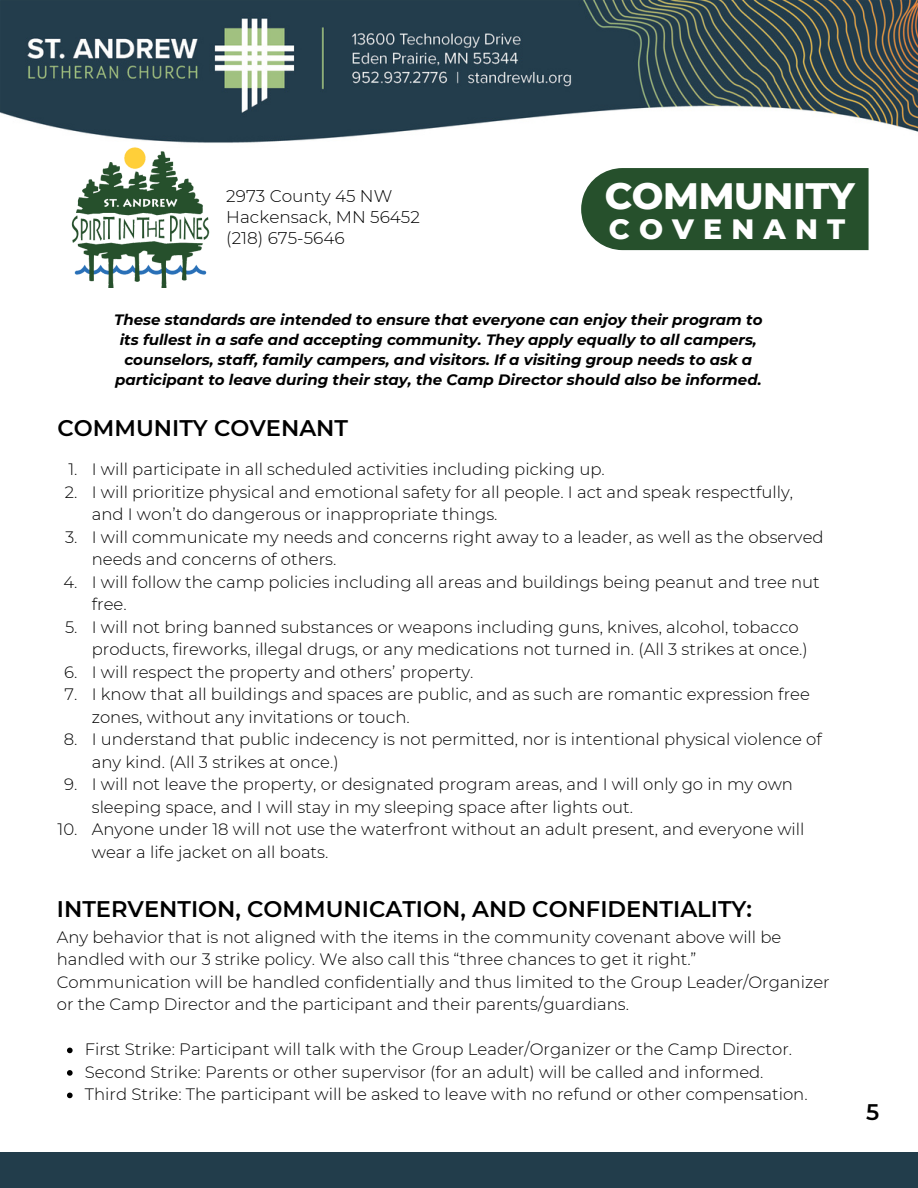
<style>
.page{position:relative;width:918px;height:1188px;background:#fff}
.page>*{position:absolute;margin:0;border:0;box-sizing:border-box;transform-origin:0 0}
.t1{font:800 37.5px "Montserrat";letter-spacing:-.01em;color:#fff}
.t2{font:800 28.5px "Montserrat";letter-spacing:.32em;color:#fff}
.t3{font:600 22.5px "Montserrat";color:#000}
.t4{font:300 16.95px "Montserrat";color:#000}
.t5{font:300 16.5px/22.5px "Montserrat";color:#000}
.t6{font:italic 700 15px/20.2px "Montserrat";color:#000;text-align:center}
</style>
<div class="page">
<div style="left:0;top:1153px;width:918px;height:35px;background:#223d4b"></div>
<img style="left:0;top:0;width:918px;height:143px">
<img style="left:57px;top:140px;width:167px;height:148px">
<div style="left:581px;top:168px;width:288px;height:82px;background:#26502c"></div>
<svg style="left:67px;top:1048px;width:6px;height:5px"></svg>
<svg style="left:67px;top:1070px;width:6px;height:6px"></svg>
<svg style="left:67px;top:1093px;width:6px;height:5px"></svg>
<p class="t4" style="left:226px;top:185px;width:167px">2973 County 45 NW</p>
<p class="t4" style="left:226px;top:207px;width:195px">Hackensack, MN 56452</p>
<p class="t4" style="left:226px;top:228px;width:120px">(218) 675-5646</p>
<p class="t1" style="left:605px;top:173px;width:252px">COMMUNITY</p>
<p class="t2" style="left:609px;top:211px;width:238px">COVENANT</p>
<p class="t6" style="left:114px;top:309px;width:650px">These standards are intended to ensure that everyone can enjoy their program to its fullest in a safe and accepting community. They apply equally to all campers, counselors, staff, family campers, and visitors. If a visiting group needs to ask a participant to leave during their stay, the Camp Director should also be informed.</p>
<p class="t3" style="left:58px;top:414px;width:292px">COMMUNITY COVENANT</p>
<p class="t5" style="left:68px;top:458px;width:11px">1.</p>
<p class="t5" style="left:65px;top:480px;width:14px">2.</p>
<p class="t5" style="left:65px;top:525px;width:14px">3.</p>
<p class="t5" style="left:63px;top:570px;width:16px">4.</p>
<p class="t5" style="left:65px;top:615px;width:14px">5.</p>
<p class="t5" style="left:64px;top:660px;width:15px">6.</p>
<p class="t5" style="left:65px;top:683px;width:14px">7.</p>
<p class="t5" style="left:64px;top:728px;width:15px">8.</p>
<p class="t5" style="left:64px;top:773px;width:15px">9.</p>
<p class="t5" style="left:58px;top:818px;width:21px">10.</p>
<p class="t5" style="left:92px;top:458px;width:515px">I will participate in all scheduled activities including picking up.</p>
<p class="t5" style="left:92px;top:480px;width:703px">I will prioritize physical and emotional safety for all people. I act and speak respectfully, and I won’t do dangerous or inappropriate things.</p>
<p class="t5" style="left:92px;top:525px;width:733px">I will communicate my needs and concerns right away to a leader, as well as the observed needs and concerns of others.</p>
<p class="t5" style="left:92px;top:570px;width:730px">I will follow the camp policies including all areas and buildings being peanut and tree nut free.</p>
<p class="t5" style="left:92px;top:615px;width:718px">I will not bring banned substances or weapons including guns, knives, alcohol, tobacco products, fireworks, illegal drugs, or any medications not turned in. (All 3 strikes at once.)</p>
<p class="t5" style="left:92px;top:660px;width:383px">I will respect the property and others’ property.</p>
<p class="t5" style="left:92px;top:683px;width:720px">I know that all buildings and spaces are public, and as such are romantic expression free zones, without any invitations or touch.</p>
<p class="t5" style="left:92px;top:728px;width:732px">I understand that public indecency is not permitted, nor is intentional physical violence of any kind. (All 3 strikes at once.)</p>
<p class="t5" style="left:92px;top:773px;width:703px">I will not leave the property, or designated program areas, and I will only go in my own sleeping space, and I will stay in my sleeping space after lights out.</p>
<p class="t5" style="left:92px;top:818px;width:714px">Anyone under 18 will not use the waterfront without an adult present, and everyone will wear a life jacket on all boats.</p>
<p class="t3" style="left:57px;top:895px;width:697px">INTERVENTION, COMMUNICATION, AND CONFIDENTIALITY:</p>
<p class="t5" style="left:57px;top:926px;width:774px">Any behavior that is not aligned with the items in the community covenant above will be handled with our 3 strike policy. We also call this “three chances to get it right.” Communication will be handled confidentially and thus limited to the Group Leader/Organizer or the Camp Director and the participant and their parents/guardians.</p>
<p class="t5" style="left:85px;top:1038px;width:709px">First Strike: Participant will talk with the Group Leader/Organizer or the Camp Director.</p>
<p class="t5" style="left:85px;top:1061px;width:680px">Second Strike: Parents or other supervisor (for an adult) will be called and informed.</p>
<p class="t5" style="left:85px;top:1083px;width:724px">Third Strike: The participant will be asked to leave with no refund or other compensation.</p>
<p class="t3" style="left:866px;top:1098px;width:15px">5</p>
</div>
